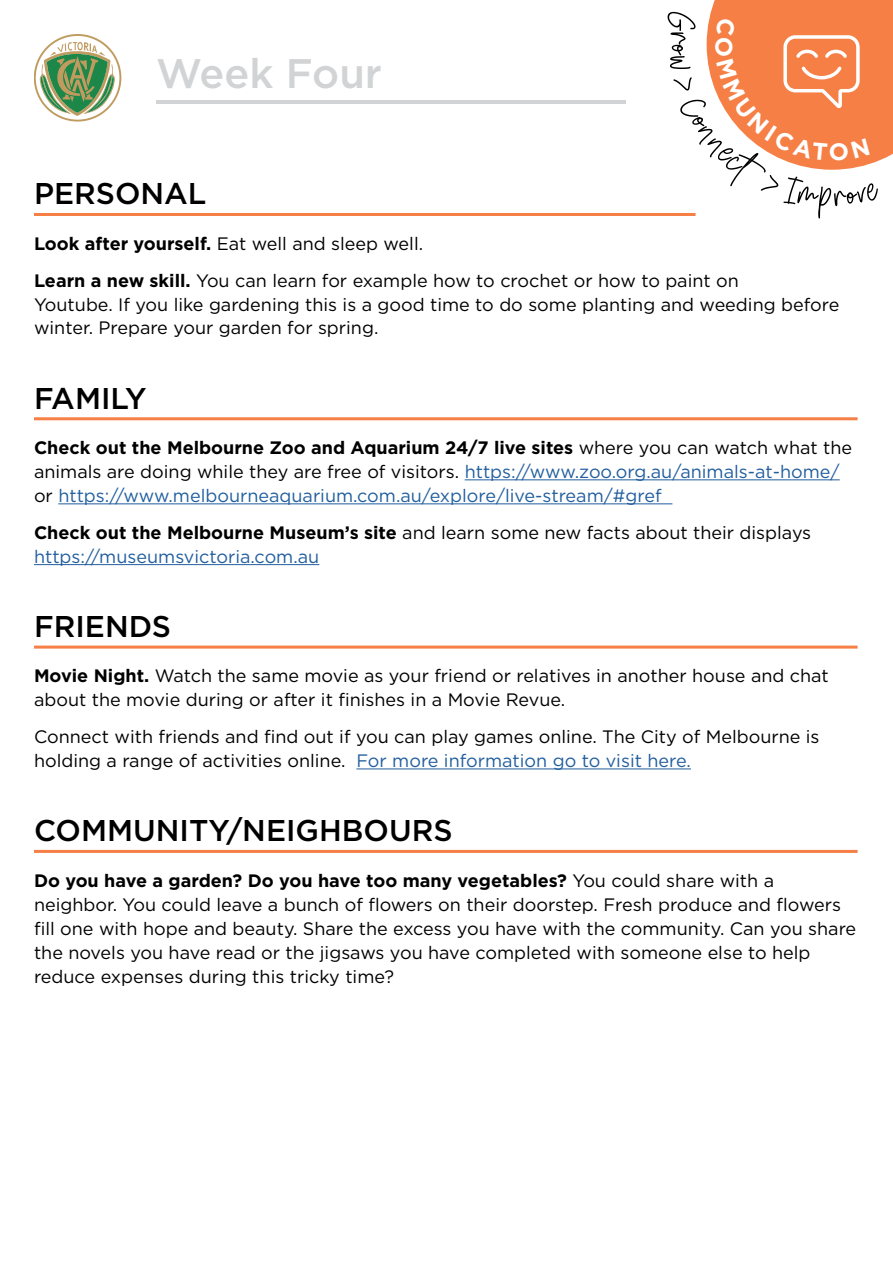
<style>
.page{position:relative;width:893px;height:1263px;background:#fff}
.page>*{position:absolute;margin:0;border:0;box-sizing:border-box;transform-origin:0 0}
.t1{font:500 41.25px "Gotham";color:#d1d3d4}
.t2{font:500 30px "Gotham";color:#000}
.t3{font:18px/24px "Gotham";color:#000}
.t4{font:18px/24px "Gotham";color:#215e9e}
.s1{font-weight:700}
.s2{font-weight:700;color:#000}
.s3{color:#000}
.s4{color:#215e9e}
</style>
<div class="page">
<hr style="left:34px;top:213px;width:662px;height:3px;background:#f57f45">
<hr style="left:34px;top:417px;width:824px;height:3px;background:#f57f45">
<hr style="left:465px;top:479px;width:375px;height:1px;background:#215e9e">
<hr style="left:58px;top:503px;width:614px;height:1px;background:#215e9e">
<hr style="left:34px;top:564px;width:285px;height:1px;background:#215e9e">
<hr style="left:34px;top:646px;width:824px;height:3px;background:#f57f45">
<hr style="left:356px;top:768px;width:335px;height:1px;background:#215e9e">
<hr style="left:34px;top:850px;width:824px;height:3px;background:#f57f45">
<hr style="left:156px;top:100px;width:469px;height:3px;background:#d1d3d4">
<svg style="left:34px;top:34px;width:87px;height:87px"></svg>
<svg style="left:667px;top:0;width:226px;height:218px"></svg>
<h1 class="t1" style="left:156px;top:47px;width:227px">Week Four</h1>
<h2 class="t2" style="left:34px;top:174px;width:174px">PERSONAL</h2>
<p class="t3" style="left:34px;top:225px;width:706px;line-height:36.8px"><span class="s1">Look after yourself.</span> Eat well and sleep well.<br><span class="s1">Learn a new skill.</span> You can learn for example how to crochet or how to paint on</p>
<p class="t3" style="left:34px;top:292px;width:807px">Youtube. If you like gardening this is a good time to do some planting and weeding before winter. Prepare your garden for spring.</p>
<h2 class="t2" style="left:34px;top:378px;width:114px">FAMILY</h2>
<p class="t4" style="left:34px;top:435px;width:820px"><span class="s2">Check out the Melbourne Zoo and Aquarium 24/7 live sites</span> <span class="s3">where you can watch what the animals are doing while they are free of visitors.</span> https://www.zoo.org.au/animals-at-home/ <span class="s3">or</span> https://www.melbourneaquarium.com.au/explore/live-stream/#gref</p>
<p class="t3" style="left:34px;top:520px;width:779px"><span class="s1">Check out the Melbourne Museum’s site</span> and learn some new facts about their displays <span class="s4">https://museumsvictoria.com.au</span></p>
<h2 class="t2" style="left:34px;top:607px;width:139px">FRIENDS</h2>
<p class="t3" style="left:34px;top:664px;width:796px"><span class="s1">Movie Night.</span> Watch the same movie as your friend or relatives in another house and chat about the movie during or after it finishes in a Movie Revue.</p>
<p class="t3" style="left:34px;top:724px;width:787px">Connect with friends and find out if you can play games online. The City of Melbourne is holding a range of activities online. <span class="s4">For more information go to visit here.</span></p>
<h2 class="t2" style="left:34px;top:811px;width:420px">COMMUNITY/NEIGHBOURS</h2>
<p class="t3" style="left:34px;top:868px;width:824px"><span class="s1">Do you have a garden? Do you have too many vegetables?</span> You could share with a neighbor. You could leave a bunch of flowers on their doorstep. Fresh produce and flowers fill one with hope and beauty. Share the excess you have with the community. Can you share the novels you have read or the jigsaws you have completed with someone else to help reduce expenses during this tricky time?</p>
</div>
